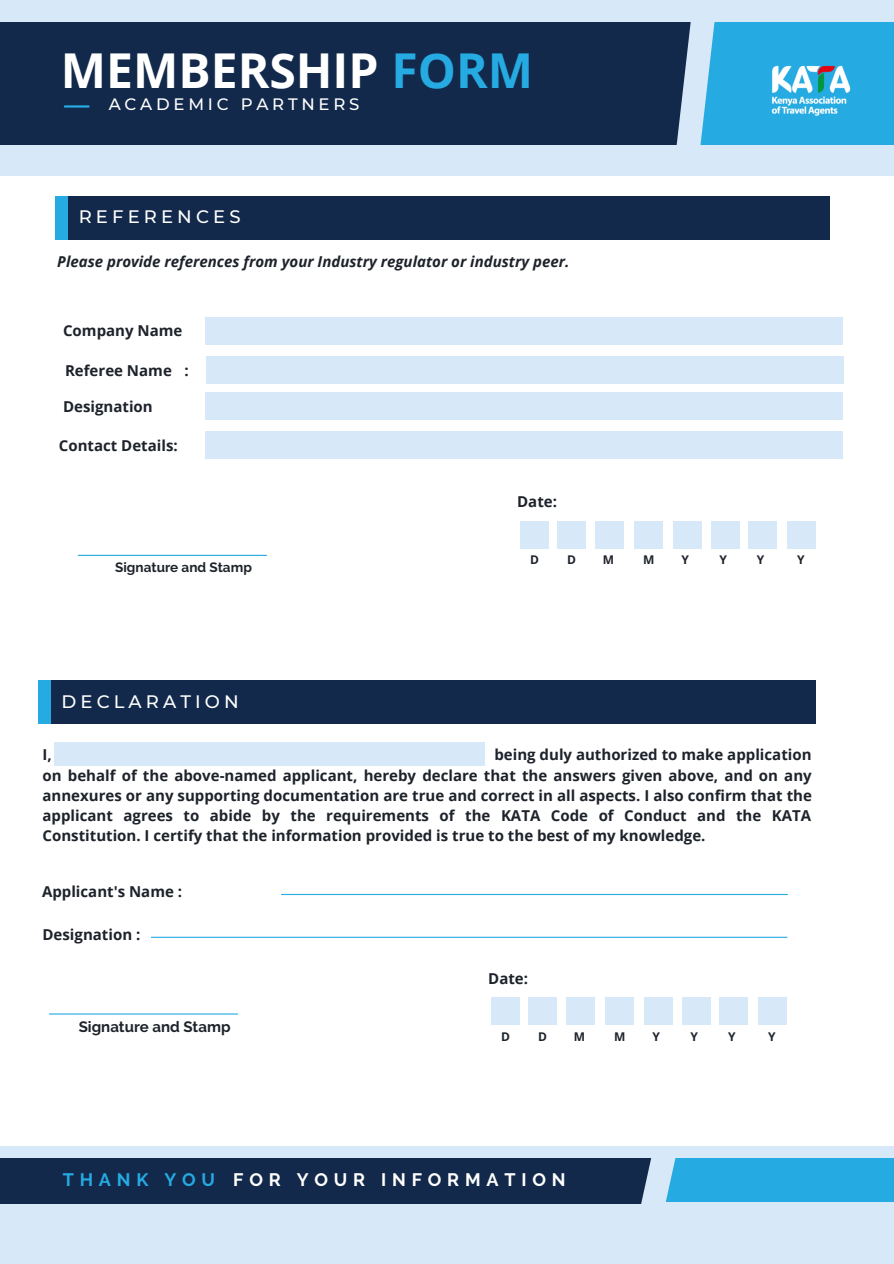
<style>
.page{position:relative;width:894px;height:1264px;background:#fff}
.page>*{position:absolute;margin:0;border:0;box-sizing:border-box;transform-origin:0 0}
.t1{font:700 48px "Open Sans";color:#fff}
.t2{font:500 18px "Montserrat";letter-spacing:.23em;color:#fff}
.t3{font:700 18px "Raleway";letter-spacing:.32em;color:#fff}
.t4{font:700 18px "Raleway";letter-spacing:.32em;color:#25aae1}
.t5{font:500 16.5px "Montserrat";letter-spacing:.23em;color:#fff}
.t6{font:700 15px/20.2px "Open Sans";color:#1e232b;text-align:justify}
.t7{font:italic 700 15px "Open Sans";color:#1e232b}
.t8{font:700 15px "Raleway";color:#1e232b}
.t9{font:700 13.5px "Raleway";color:#1e232b}
.t10{font:700 12px "Open Sans";color:#1e232b}
.s1{color:#25aae1}
</style>
<div class="page">
<hr style="left:281px;top:893px;width:506px;height:2px;background:#25aae1">
<hr style="left:49px;top:1013px;width:188px;height:1px;background:#25aae1">
<div style="left:0;top:1146px;width:893px;height:117px;background:#d7e9f8"></div>
<div style="left:0;top:1158px;width:656px;height:45px;background:#13294b"></div>
<div style="left:653px;top:1158px;width:240px;height:43px;background:#25aae1"></div>
<svg style="left:624px;top:1158px;width:68px;height:46px"></svg>
<div style="left:54px;top:742px;width:430px;height:24px;background:#d7e9f8"></div>
<div style="left:38px;top:680px;width:30px;height:44px;background:#25aae1"></div>
<div style="left:51px;top:680px;width:765px;height:44px;background:#13294b"></div>
<hr style="left:151px;top:936px;width:635px;height:1px;background:#25aae1">
<div style="left:491px;top:997px;width:28px;height:27px;background:#d7e9f8"></div>
<div style="left:528px;top:997px;width:28px;height:27px;background:#d7e9f8"></div>
<div style="left:566px;top:997px;width:28px;height:27px;background:#d7e9f8"></div>
<div style="left:605px;top:997px;width:28px;height:27px;background:#d7e9f8"></div>
<div style="left:644px;top:997px;width:28px;height:27px;background:#d7e9f8"></div>
<div style="left:682px;top:997px;width:28px;height:27px;background:#d7e9f8"></div>
<div style="left:719px;top:997px;width:28px;height:27px;background:#d7e9f8"></div>
<div style="left:757px;top:997px;width:29px;height:27px;background:#d7e9f8"></div>
<div style="left:0;top:0;width:893px;height:176px;background:#d7e9f8"></div>
<div style="left:0;top:22px;width:695px;height:123px;background:#13294b"></div>
<hr style="left:65px;top:105px;width:23px;height:3px;background:#25aae1">
<div style="left:695px;top:22px;width:198px;height:123px;background:#25aae1"></div>
<svg style="left:676px;top:22px;width:39px;height:123px"></svg>
<img style="left:771px;top:65px;width:80px;height:51px">
<div style="left:205px;top:317px;width:637px;height:27px;background:#d7e9f8"></div>
<div style="left:206px;top:356px;width:637px;height:27px;background:#d7e9f8"></div>
<div style="left:205px;top:392px;width:637px;height:27px;background:#d7e9f8"></div>
<div style="left:205px;top:431px;width:637px;height:27px;background:#d7e9f8"></div>
<div style="left:56px;top:196px;width:18px;height:43px;background:#25aae1"></div>
<div style="left:68px;top:196px;width:761px;height:43px;background:#13294b"></div>
<hr style="left:78px;top:555px;width:188px;height:1px;background:#25aae1">
<div style="left:520px;top:521px;width:28px;height:27px;background:#d7e9f8"></div>
<div style="left:557px;top:521px;width:28px;height:27px;background:#d7e9f8"></div>
<div style="left:595px;top:521px;width:28px;height:27px;background:#d7e9f8"></div>
<div style="left:634px;top:521px;width:28px;height:27px;background:#d7e9f8"></div>
<div style="left:672px;top:521px;width:29px;height:27px;background:#d7e9f8"></div>
<div style="left:710px;top:521px;width:29px;height:27px;background:#d7e9f8"></div>
<div style="left:748px;top:521px;width:28px;height:27px;background:#d7e9f8"></div>
<div style="left:786px;top:521px;width:29px;height:27px;background:#d7e9f8"></div>
<p class="t1" style="left:61px;top:37px;width:473px">MEMBERSHIP <span class="s1">FORM</span></p>
<p class="t5" style="left:109px;top:94px;width:121px">ACADEMIC</p>
<p class="t5" style="left:240px;top:94px;width:120px">PARTNERS</p>
<p class="t2" style="left:79px;top:206px;width:163px">REFERENCES</p>
<p class="t7" style="left:57px;top:251px;width:513px">Please provide references from your Industry regulator or industry peer.</p>
<p class="t6" style="left:63px;top:320px;width:121px">Company Name</p>
<p class="t6" style="left:65px;top:359px;width:108px">Referee Name</p>
<p class="t6" style="left:184px;top:359px;width:6px">:</p>
<p class="t6" style="left:63px;top:395px;width:91px">Designation</p>
<p class="t6" style="left:59px;top:435px;width:120px">Contact Details:</p>
<p class="t9" style="left:115px;top:559px;width:138px">Signature and Stamp</p>
<p class="t2" style="left:61px;top:690px;width:179px">DECLARATION</p>
<p class="t6" style="left:517px;top:491px;width:41px">Date:</p>
<p class="t10" style="left:530px;top:551px;width:10px">D</p>
<p class="t10" style="left:567px;top:551px;width:10px">D</p>
<p class="t10" style="left:602px;top:551px;width:13px">M</p>
<p class="t10" style="left:643px;top:551px;width:13px">M</p>
<p class="t10" style="left:681px;top:551px;width:9px">Y</p>
<p class="t10" style="left:719px;top:551px;width:9px">Y</p>
<p class="t10" style="left:756px;top:551px;width:9px">Y</p>
<p class="t10" style="left:797px;top:551px;width:9px">Y</p>
<p class="t6" style="left:42px;top:744px;width:770px;text-indent:452px">being duly authorized to make application on behalf of the above-named applicant, hereby declare that the answers given above, and on any annexures or any supporting documentation are true and correct in all aspects. I also confirm that the applicant agrees to abide by the requirements of the KATA Code of Conduct and the KATA Constitution. I certify that the information provided is true to the best of my knowledge.</p>
<p class="t6" style="left:42px;top:744px;width:11px">I,</p>
<p class="t6" style="left:42px;top:881px;width:142px">Applicant's Name :</p>
<p class="t6" style="left:42px;top:924px;width:99px">Designation :</p>
<p class="t8" style="left:79px;top:1018px;width:153px">Signature and Stamp</p>
<p class="t6" style="left:488px;top:967px;width:41px">Date:</p>
<p class="t10" style="left:501px;top:1028px;width:10px">D</p>
<p class="t10" style="left:538px;top:1028px;width:10px">D</p>
<p class="t10" style="left:573px;top:1028px;width:13px">M</p>
<p class="t10" style="left:614px;top:1028px;width:13px">M</p>
<p class="t10" style="left:652px;top:1028px;width:9px">Y</p>
<p class="t10" style="left:690px;top:1028px;width:9px">Y</p>
<p class="t10" style="left:727px;top:1028px;width:9px">Y</p>
<p class="t10" style="left:768px;top:1028px;width:9px">Y</p>
<p class="t4" style="left:63px;top:1169px;width:154px">THANK YOU</p>
<p class="t3" style="left:233px;top:1169px;width:334px">FOR YOUR INFORMATION</p>
</div>
